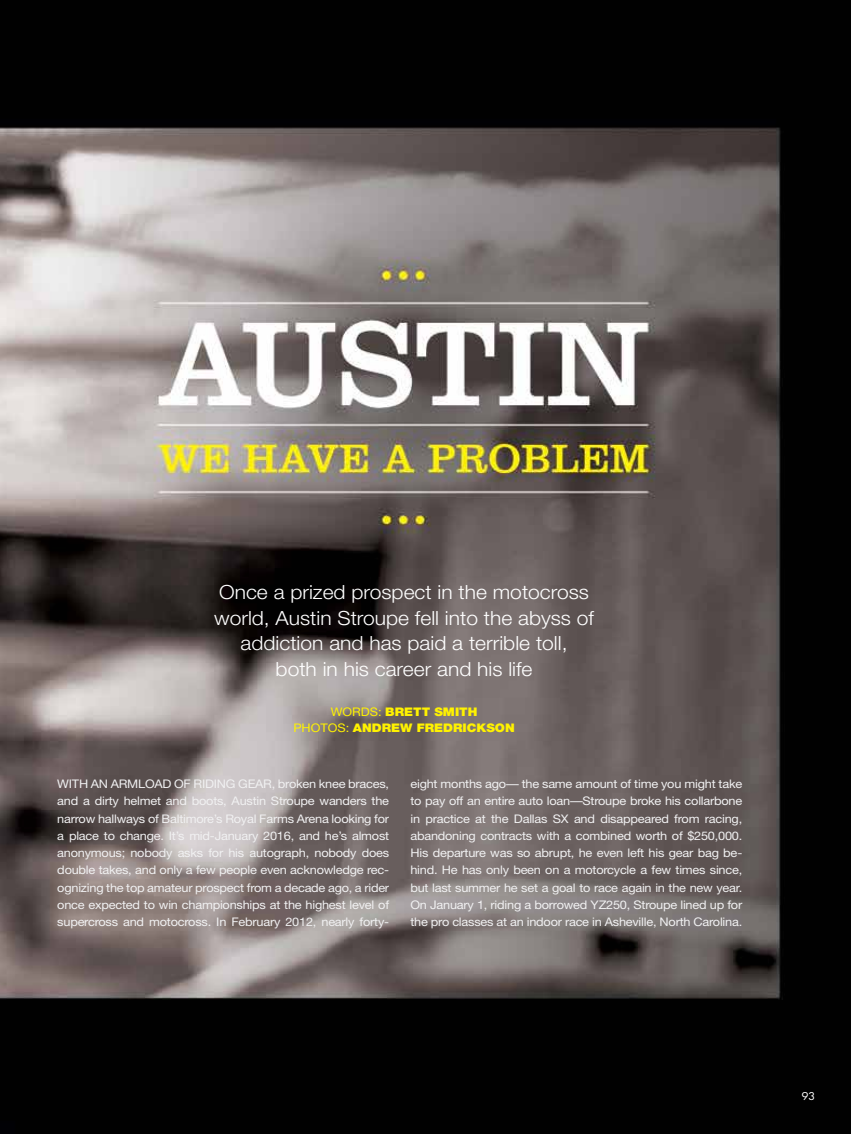
<style>
.page{position:relative;width:851px;height:1134px;background:#fff}
.page>*{position:absolute;margin:0;border:0;box-sizing:border-box;transform-origin:0 0}
.t1{font:300 19.5px/25.5px "Helvetica Neue";color:#fff;text-align:center;scale:1.08 1}
.t2{font:11.85px/17.2px "Helvetica Neue";letter-spacing:-.02em;color:#f1f1f2;text-align:justify;scale:1.08 1}
.t3{font:900 11.85px/15.8px "Helvetica Neue";color:#fff200;text-align:center;scale:1.08 1}
.t4{font:11.85px "Futura PT";color:#fff;scale:1.08 1}
.s1{font-weight:400}
</style>
<div class="page">
<img style="left:0;top:0;width:850px;height:1134px">
<h1 class="t1" style="left:214px;top:579px;width:353px">Once a prized prospect in the motocross world, Austin Stroupe fell into the abyss of addiction and has paid a terrible toll,<br>both in his career and his life</h1>
<p class="t3" style="left:293px;top:704px;width:206px"><span class="s1">WORDS:</span> BRETT SMITH<br><span class="s1">PHOTOS:</span> ANDREW FREDRICKSON</p>
<p class="t2" style="left:57px;top:775px;width:309px">WITH AN ARMLOAD OF RIDING GEAR, broken knee braces, and a dirty helmet and boots, Austin Stroupe wanders the narrow hallways of Baltimore’s Royal Farms Arena looking for a place to change. It’s mid-January 2016, and he’s almost anonymous; nobody asks for his autograph, nobody does double takes, and only a few people even acknowledge rec&shy;ognizing the top amateur prospect from a decade ago, a rider once expected to win championships at the highest level of supercross and motocross. In February 2012, nearly forty-</p>
<p class="t2" style="left:410px;top:775px;width:309px">eight months ago— the same amount of time you might take to pay off an entire auto loan—Stroupe broke his collarbone in practice at the Dallas SX and disappeared from racing, abandoning contracts with a combined worth of $250,000.<br>His departure was so abrupt, he even left his gear bag be&shy;hind. He has only been on a motorcycle a few times since, but last summer he set a goal to race again in the new year.<br>On January 1, riding a borrowed YZ250, Stroupe lined up for the pro classes at an indoor race in Asheville, North Carolina.</p>
<p class="t4" style="left:801px;top:1089px;width:14px">93</p>
</div>
